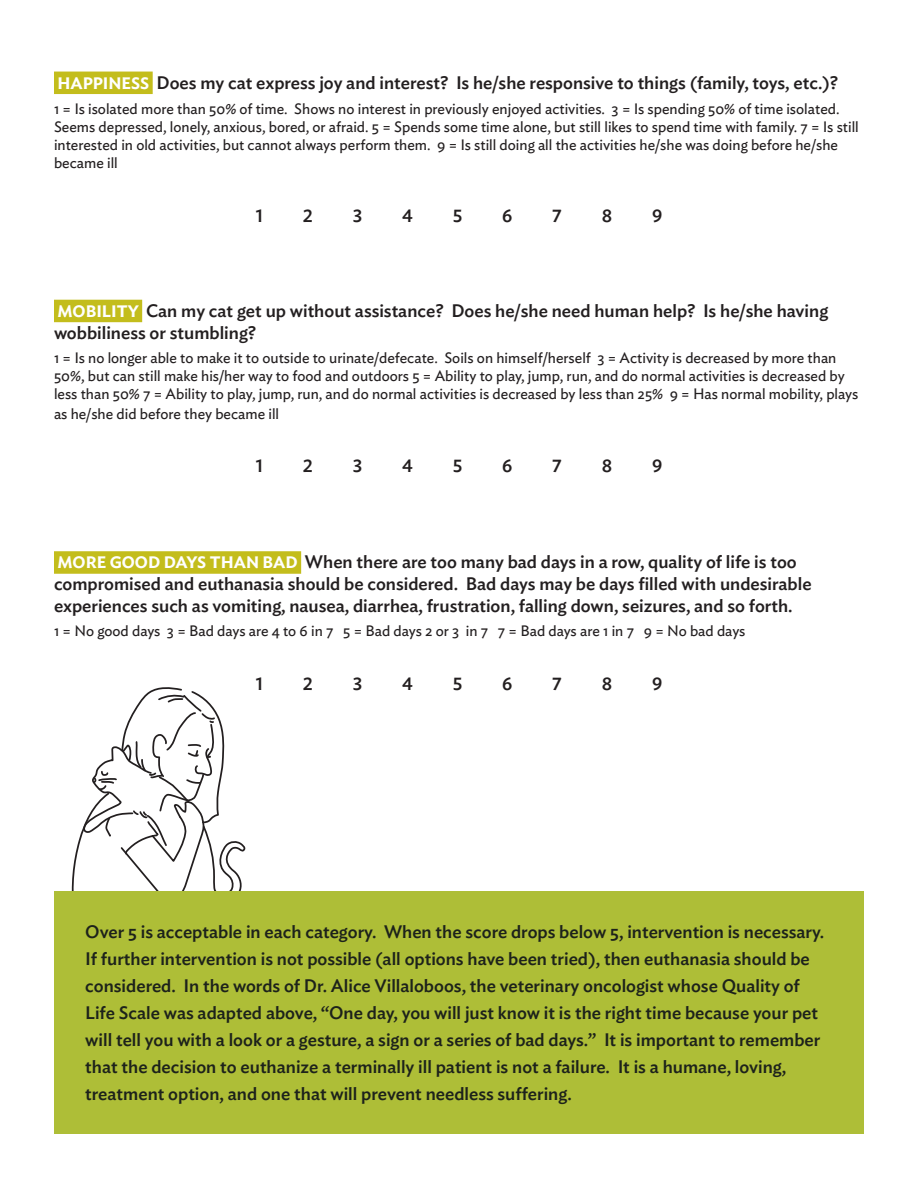
<style>
.page{position:relative;width:918px;height:1188px;background:#fff}
.page>*{position:absolute;margin:0;border:0;box-sizing:border-box;transform-origin:0 0}
.Body_Text{font:500 18px/27px "Ideal Sans";color:#1d221b}
.Body_Text-2{font:500 18px/21.6px "Ideal Sans";color:#231f20}
.Small_Body_Text{font:15px/18px "Ideal Sans";color:#231f20}
.s1{font-weight:600;font-size:16.5px;color:#fff}
</style>
<div class="page">
<svg style="left:72px;top:687px;width:173px;height:204px"></svg>
<div style="left:54px;top:891px;width:810px;height:243px;background:#aebe37"></div>
<div style="left:54px;top:72px;width:99px;height:22px;background:#c3bd1c"></div>
<div style="left:54px;top:300px;width:88px;height:22px;background:#c3bd1c"></div>
<div style="left:54px;top:551px;width:247px;height:23px;background:#c3bd1c"></div>
<p class="Body_Text-2" style="left:57px;top:70px;width:782px"><span class="s1">HAPPINESS</span> Does my cat express joy and interest? Is he/she responsive to things (family, toys, etc.)?</p>
<p class="Small_Body_Text" style="left:54px;top:98px;width:806px">1 = Is isolated more than 50% of time. Shows no interest in previously enjoyed activities. 3 = Is spending 50% of time isolated.<br>Seems depressed, lonely, anxious, bored, or afraid. 5 = Spends some time alone, but still likes to spend time with family. 7 = Is still interested in old activities, but cannot always perform them. 9 = Is still doing all the activities he/she was doing before he/she became ill</p>
<p class="Body_Text-2" style="left:256px;top:203px;width:9px">1</p>
<p class="Body_Text-2" style="left:303px;top:203px;width:12px">2</p>
<p class="Body_Text-2" style="left:353px;top:203px;width:11px">3</p>
<p class="Body_Text-2" style="left:402px;top:203px;width:12px">4</p>
<p class="Body_Text-2" style="left:453px;top:203px;width:11px">5</p>
<p class="Body_Text-2" style="left:502px;top:203px;width:12px">6</p>
<p class="Body_Text-2" style="left:552px;top:203px;width:11px">7</p>
<p class="Body_Text-2" style="left:602px;top:203px;width:12px">8</p>
<p class="Body_Text-2" style="left:652px;top:203px;width:12px">9</p>
<p class="Body_Text-2" style="left:54px;top:298px;width:776px"><span class="s1">MOBILITY</span> Can my cat get up without assistance? Does he/she need human help? Is he/she having wobbiliness or stumbling?</p>
<p class="Small_Body_Text" style="left:54px;top:348px;width:806px">1 = Is no longer able to make it to outside to urinate/defecate. Soils on himself/herself 3 = Activity is decreased by more than<br>50%, but can still make his/her way to food and outdoors 5 = Ability to play, jump, run, and do normal activities is decreased by less than 50% 7 = Ability to play, jump, run, and do normal activities is decreased by less than 25% 9 = Has normal mobility, plays</p>
<p class="Small_Body_Text" style="left:54px;top:404px;width:227px">as he/she did before they became ill</p>
<p class="Body_Text-2" style="left:256px;top:453px;width:9px">1</p>
<p class="Body_Text-2" style="left:303px;top:453px;width:12px">2</p>
<p class="Body_Text-2" style="left:353px;top:453px;width:11px">3</p>
<p class="Body_Text-2" style="left:402px;top:453px;width:12px">4</p>
<p class="Body_Text-2" style="left:453px;top:453px;width:11px">5</p>
<p class="Body_Text-2" style="left:502px;top:453px;width:12px">6</p>
<p class="Body_Text-2" style="left:552px;top:453px;width:11px">7</p>
<p class="Body_Text-2" style="left:602px;top:453px;width:12px">8</p>
<p class="Body_Text-2" style="left:652px;top:453px;width:12px">9</p>
<p class="Body_Text-2" style="left:54px;top:550px;width:759px"><span class="s1">MORE GOOD DAYS THAN BAD</span> When there are too many bad days in a row, quality of life is too compromised and euthanasia should be considered. Bad days may be days filled with undesirable experiences such as vomiting, nausea, diarrhea, frustration, falling down, seizures, and so forth.</p>
<p class="Small_Body_Text" style="left:54px;top:621px;width:693px">1 = No good days 3 = Bad days are 4 to 6 in 7 5 = Bad days 2 or 3 in 7 7 = Bad days are 1 in 7 9 = No bad days</p>
<p class="Body_Text-2" style="left:256px;top:671px;width:9px">1</p>
<p class="Body_Text-2" style="left:303px;top:671px;width:12px">2</p>
<p class="Body_Text-2" style="left:353px;top:671px;width:11px">3</p>
<p class="Body_Text-2" style="left:402px;top:671px;width:12px">4</p>
<p class="Body_Text-2" style="left:453px;top:671px;width:11px">5</p>
<p class="Body_Text-2" style="left:502px;top:671px;width:12px">6</p>
<p class="Body_Text-2" style="left:552px;top:671px;width:11px">7</p>
<p class="Body_Text-2" style="left:602px;top:671px;width:12px">8</p>
<p class="Body_Text-2" style="left:652px;top:671px;width:12px">9</p>
<p class="Body_Text" style="left:85px;top:917px;width:740px">Over 5 is acceptable in each category. When the score drops below 5, intervention is necessary.<br>If further intervention is not possible (all options have been tried), then euthanasia should be considered. In the words of Dr. Alice Villaloboos, the veterinary oncologist whose Quality of Life Scale was adapted above, “One day, you will just know it is the right time because your pet will tell you with a look or a gesture, a sign or a series of bad days.” It is important to remember that the decision to euthanize a terminally ill patient is not a failure. It is a humane, loving, treatment option, and one that will prevent needless suffering.</p>
</div>
